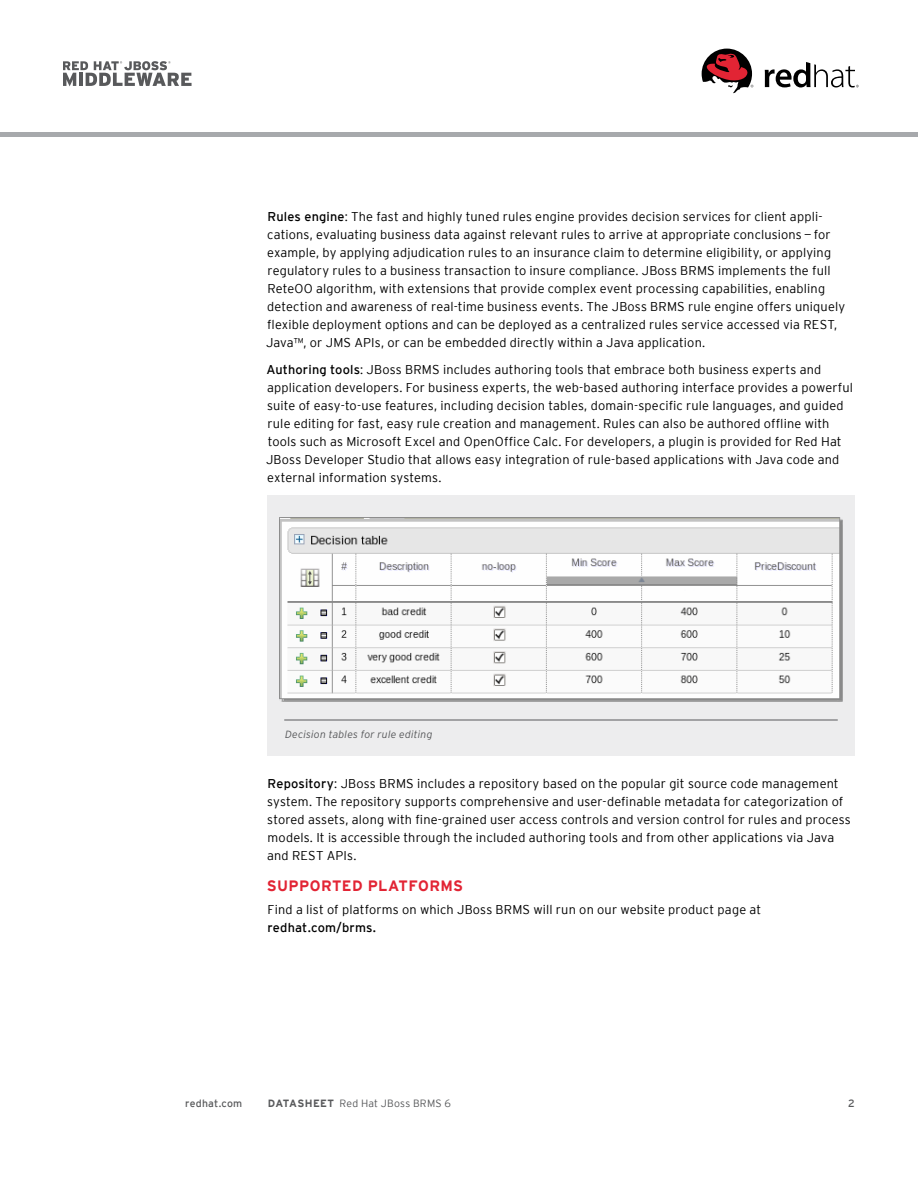
<style>
.page{position:relative;width:918px;height:1188px;background:#fff}
.page>*{position:absolute;margin:0;border:0;box-sizing:border-box;transform-origin:0 0}
.t1{font:700 15px "Interstate";letter-spacing:.025em;color:#e22434}
.t2{font:300 12.75px/18px "Interstate";letter-spacing:.01em;color:#000}
.t3{font:12.75px "Interstate";letter-spacing:.015em;color:#000}
.t4{font:italic 300 10.5px "Interstate";letter-spacing:.015em;color:#58595b}
.t5{font:300 10.5px "Interstate";letter-spacing:.02em;color:#58595b}
.t6{font:10.5px "Interstate";letter-spacing:.02em;color:#58595b}
.s1{font-weight:400}
.s2{font-weight:700}
</style>
<div class="page">
<div style="left:267px;top:495px;width:588px;height:261px;background:#ededee"></div>
<hr style="left:284px;top:720px;width:554px;height:1px;background:#58595b">
<img style="left:280px;top:518px;width:562px;height:184px">
<svg style="left:765px;top:62px;width:94px;height:25px"></svg>
<svg style="left:702px;top:49px;width:51px;height:45px"></svg>
<svg style="left:63px;top:61px;width:129px;height:25px"></svg>
<hr style="left:0;top:133px;width:918px;height:4px;background:#a7a9ac">
<p class="t2" style="left:266px;top:207px;width:581px"><span class="s1">Rules engine</span>: The fast and highly tuned rules engine provides decision services for client appli&shy;cations, evaluating business data against relevant rules to arrive at appropriate conclusions — for example, by applying adjudication rules to an insurance claim to determine eligibility, or applying regulatory rules to a business transaction to insure compliance. JBoss BRMS implements the full ReteOO algorithm, with extensions that provide complex event processing capabilities, enabling detection and awareness of real-time business events. The JBoss BRMS rule engine offers uniquely flexible deployment options and can be deployed as a centralized rules service accessed via REST, Java™, or JMS APIs, or can be embedded directly within a Java application.</p>
<p class="t2" style="left:266px;top:360px;width:589px"><span class="s1">Authoring tools</span>: JBoss BRMS includes authoring tools that embrace both business experts and application developers. For business experts, the web-based authoring interface provides a powerful suite of easy-to-use features, including decision tables, domain-specific rule languages, and guided rule editing for fast, easy rule creation and management. Rules can also be authored offline with tools such as Microsoft Excel and OpenOffice Calc. For developers, a plugin is provided for Red Hat JBoss Developer Studio that allows easy integration of rule-based applications with Java code and external information systems.</p>
<p class="t4" style="left:285px;top:729px;width:149px">Decision tables for rule editing</p>
<p class="t2" style="left:267px;top:774px;width:585px"><span class="s1">Repository</span>: JBoss BRMS includes a repository based on the popular git source code management system. The repository supports comprehensive and user-definable metadata for categorization of stored assets, along with fine-grained user access controls and version control for rules and process models. It is accessible through the included authoring tools and from other applications via Java and REST APIs.</p>
<p class="t1" style="left:267px;top:877px;width:198px">SUPPORTED PLATFORMS</p>
<p class="t2" style="left:268px;top:900px;width:495px">Find a list of platforms on which JBoss BRMS will run on our website product page at</p>
<p class="t3" style="left:268px;top:920px;width:110px">redhat.com/brms.</p>
<p class="t6" style="left:185px;top:1097px;width:59px">redhat.com</p>
<p class="t5" style="left:268px;top:1097px;width:185px"><span class="s2">DATASHEET</span> Red Hat JBoss BRMS 6</p>
<p class="t6" style="left:848px;top:1097px;width:8px">2</p>
</div>
